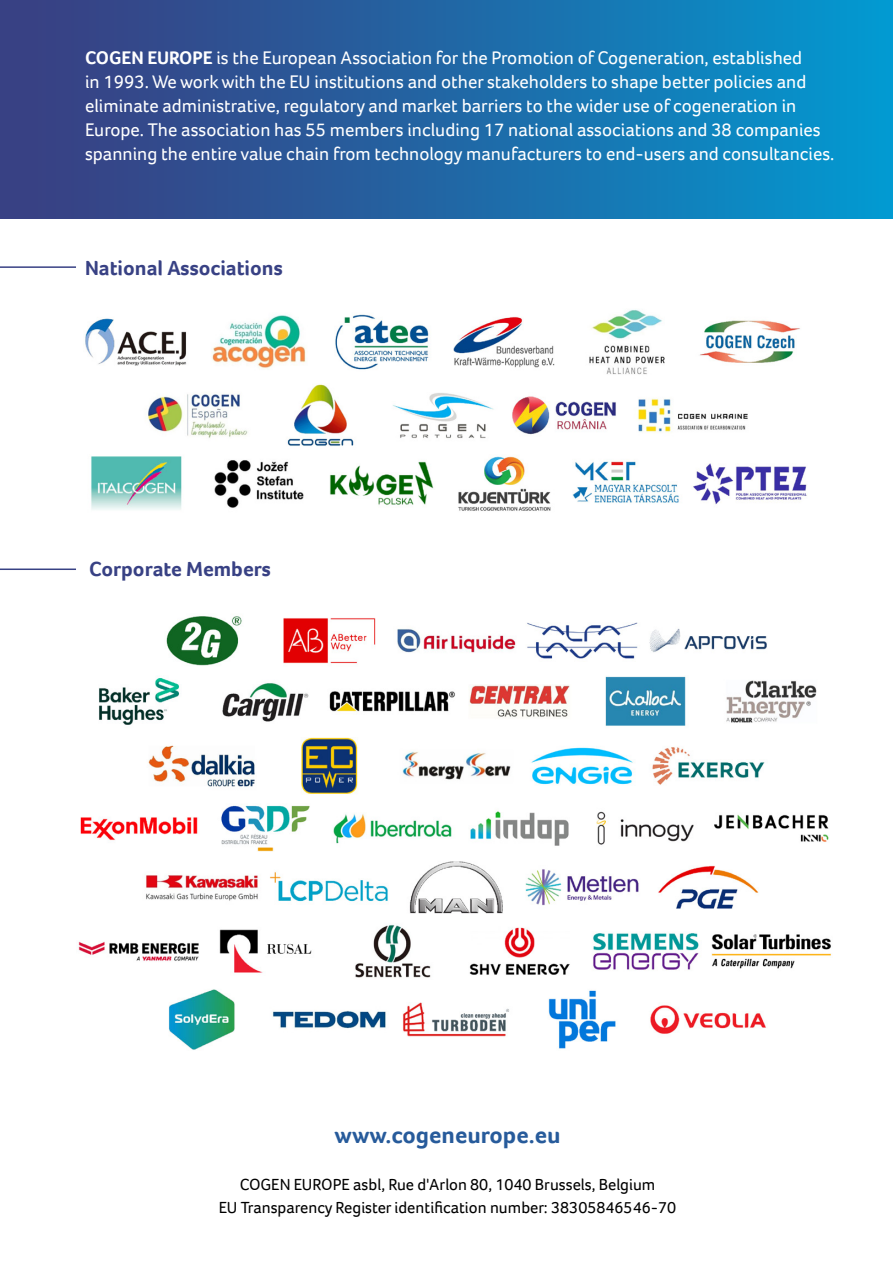
<style>
.page{position:relative;width:893px;height:1263px;background:#fff}
.page>*{position:absolute;margin:0;border:0;box-sizing:border-box;transform-origin:0 0}
.t1{font:700 24px "Foco";color:#275b9b}
.t2{font:700 21px "Foco";color:#384184}
.t3{font:18.75px/24px "Foco";color:#fff}
.t4{font:16.5px/23px "Foco";color:#000;text-align:center}
.s1{font-weight:700}
</style>
<div class="page">
<div style="left:0;top:0;width:893px;height:218px;background:linear-gradient(to right,#3d3a7e,#0397cf)"></div>
<img style="left:85px;top:309px;width:722px;height:202px">
<img style="left:78px;top:616px;width:753px;height:434px">
<hr style="left:0;top:266px;width:76px;height:2px;background:#384184">
<hr style="left:0;top:568px;width:76px;height:2px;background:#384184">
<p class="t3" style="left:85px;top:46px;width:751px"><span class="s1">COGEN EUROPE</span> is the European Association for the Promotion of Cogeneration, established<br>in 1993. We work with the EU institutions and other stakeholders to shape better policies and eliminate administrative, regulatory and market barriers to the wider use of cogeneration in Europe. The association has 55 members including 17 national associations and 38 companies spanning the entire value chain from technology manufacturers to end-users and consultancies.</p>
<p class="t2" style="left:85px;top:254px;width:199px">National Associations</p>
<p class="t2" style="left:89px;top:555px;width:183px">Corporate Members</p>
<p class="t1" style="left:335px;top:1119px;width:227px">www.cogeneurope.eu</p>
<p class="t4" style="left:219px;top:1172px;width:459px">COGEN EUROPE asbl, Rue d'Arlon 80, 1040 Brussels, Belgium<br>EU Transparency Register identification number: 38305846546-70</p>
</div>
